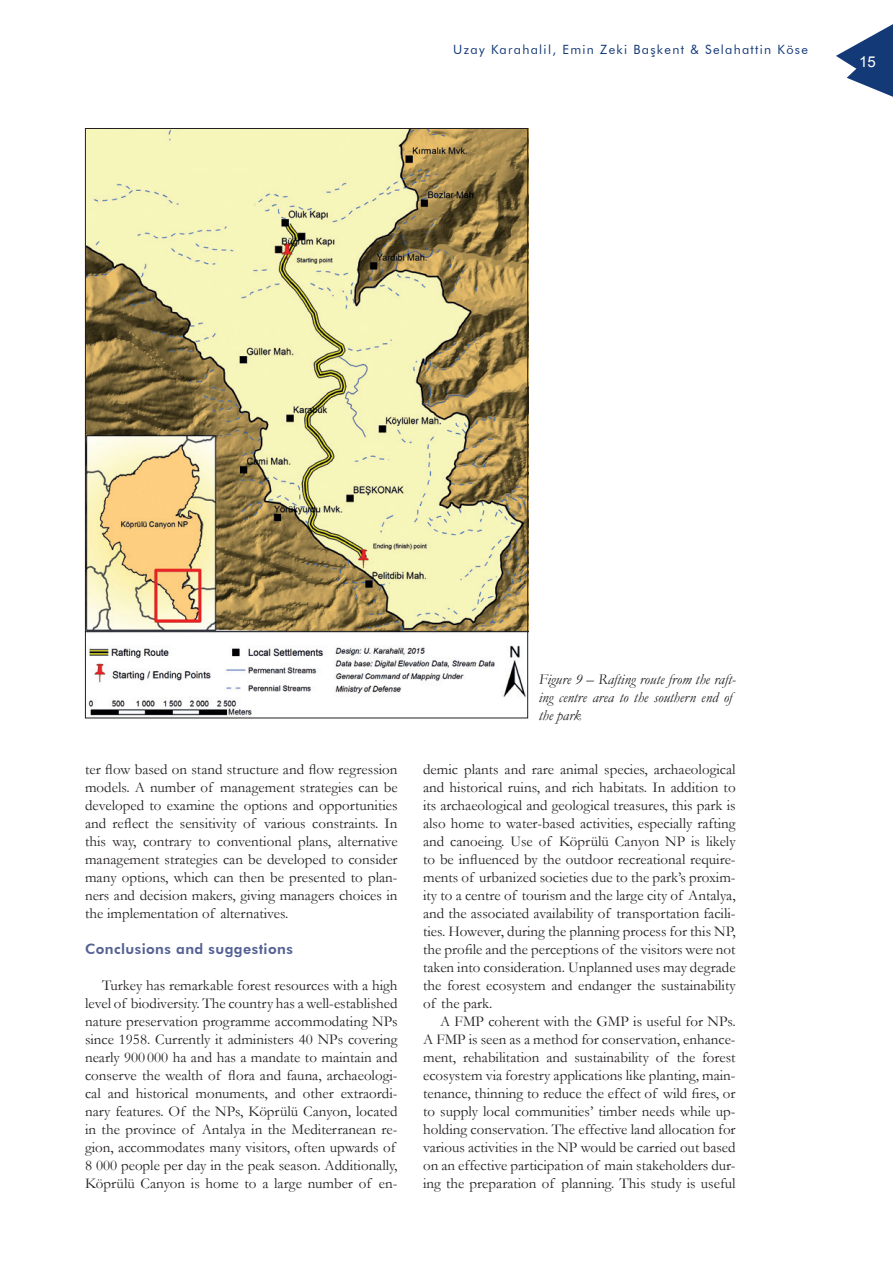
<style>
.page{position:relative;width:893px;height:1263px;background:#fff}
.page>*{position:absolute;margin:0;border:0;box-sizing:border-box;transform-origin:0 0}
.t1{font:15px/18px "Garamond";color:#231f20;text-align:justify}
.t2{font:italic 15px/18px "Garamond";color:#231f20}
.t3{font:15px "Arial";color:#fff}
.t4{font:800 14.25px "Futura BT";letter-spacing:.03em;color:#536194}
.t5{font:12.75px "Futura BT";letter-spacing:.1em;color:#143977}
</style>
<div class="page">
<svg style="left:836px;top:24px;width:57px;height:73px"></svg>
<img style="left:85px;top:130px;width:443px;height:589px">
<p class="t5" style="left:453px;top:42px;width:356px">Uzay Karahalil, Emin Zeki Başkent &amp; Selahattin Köse</p>
<p class="t3" style="left:859px;top:52px;width:18px">15</p>
<p class="t1" style="left:85px;top:760px;width:314px">ter flow based on stand structure and flow regression models. A number of management strategies can be developed to examine the options and opportunities and reflect the sensitivity of various constraints. In this way, contrary to conventional plans, alternative management strategies can be developed to consider many options, which can then be presented to plan&shy;ners and decision makers, giving managers choices in the implementation of alternatives.</p>
<p class="t4" style="left:85px;top:940px;width:209px">Conclusions and suggestions</p>
<p class="t1" style="left:85px;top:976px;width:314px;text-align:left;text-indent:17px">Turkey has remarkable forest resources with a high level of biodiversity. The country has a well-established nature preservation programme accommodating NPs since 1958. Currently it administers 40 NPs covering nearly 900 000 ha and has a mandate to maintain and conserve the wealth of flora and fauna, archaeologi&shy;cal and historical monuments, and other extraordi&shy;nary features. Of the NPs, Köprülü Canyon, located in the province of Antalya in the Mediterranean re&shy;gion, accommodates many visitors, often upwards of 8 000 people per day in the peak season. Additionally, Köprülü Canyon is home to a large number of en-</p>
<p class="t2" style="left:539px;top:670px;width:199px">Figure 9 – Rafting route from the raft&shy;ing centre area to the southern end of the park</p>
<p class="t1" style="left:423px;top:760px;width:314px">demic plants and rare animal species, archaeological and historical ruins, and rich habitats. In addition to its archaeological and geological treasures, this park is also home to water-based activities, especially rafting and canoeing. Use of Köprülü Canyon NP is likely to be influenced by the outdoor recreational require&shy;ments of urbanized societies due to the park’s proxim&shy;ity to a centre of tourism and the large city of Antalya, and the associated availability of transportation facili&shy;ties. However, during the planning process for this NP, the profile and the perceptions of the visitors were not taken into consideration. Unplanned uses may degrade the forest ecosystem and endanger the sustainability of the park.</p>
<p class="t1" style="left:423px;top:1012px;width:314px;text-indent:17px">A FMP coherent with the GMP is useful for NPs.<br>A FMP is seen as a method for conservation, enhance&shy;ment, rehabilitation and sustainability of the forest ecosystem via forestry applications like planting, main&shy;tenance, thinning to reduce the effect of wild fires, or to supply local communities’ timber needs while up&shy;holding conservation. The effective land allocation for various activities in the NP would be carried out based on an effective participation of main stakeholders dur&shy;ing the preparation of planning. This study is useful</p>
</div>
